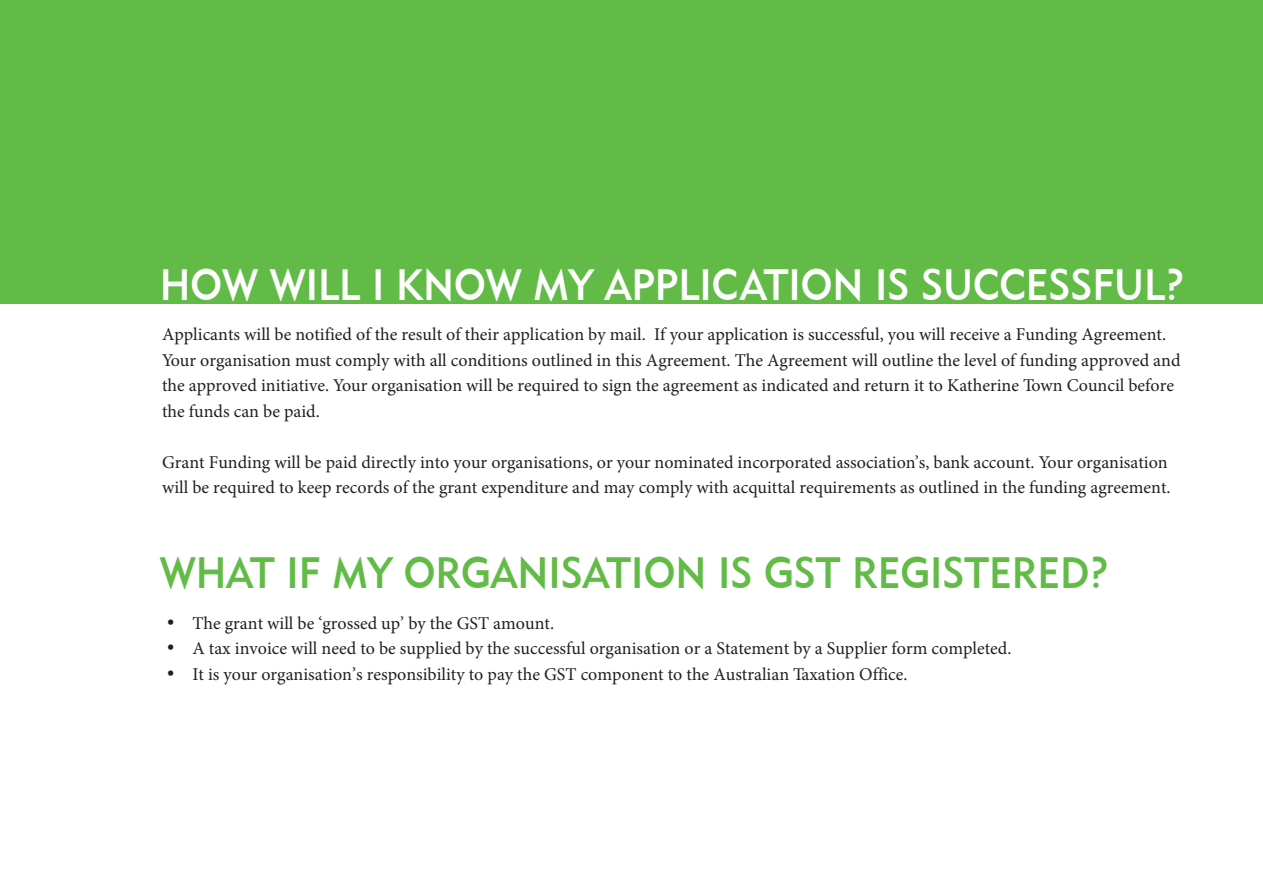
<style>
.page{position:relative;width:1263px;height:893px;background:#fff}
.page>*{position:absolute;margin:0;border:0;box-sizing:border-box;transform-origin:0 0}
.t1{font:43.8px "Geometric 415 BT Medium A";color:#fff;scale:.93 1}
.t2{font:43.8px "Geometric 415 BT Medium A";color:#62bb47;scale:.93 1}
.t3{font:18px/25.5px "Minion Pro";color:#231f20}
.s1{font-family:"Geometric 415 BT Lite A"}
</style>
<div class="page">
<div style="left:0;top:0;width:1263px;height:304px;background:#62bb47"></div>
<p class="t1" style="left:160px;top:258px;width:1104px">HOW WILL I KNOW MY APPLICATION IS SUCCESSFUL?</p>
<p class="t3" style="left:162px;top:321px;width:1020px">Applicants will be notified of the result of their application by mail. If your application is successful, you will receive a Funding Agreement.<br>Your organisation must comply with all conditions outlined in this Agreement. The Agreement will outline the level of funding approved and the approved initiative. Your organisation will be required to sign the agreement as indicated and return it to Katherine Town Council before the funds can be paid.</p>
<p class="t3" style="left:162px;top:449px;width:1010px">Grant Funding will be paid directly into your organisations, or your nominated incorporated association’s, bank account. Your organisation will be required to keep records of the grant expenditure and may comply with acquittal requirements as outlined in the funding agreement.</p>
<p class="t2" style="left:160px;top:546px;width:1023px">WHAT IF MY ORGANISATION IS GST REGISTERED?</p>
<p class="t3" style="left:165px;top:610px;width:390px"><span class="s1">•</span> The grant will be ‘grossed up’ by the GST amount.</p>
<p class="t3" style="left:165px;top:635px;width:848px"><span class="s1">•</span> A tax invoice will need to be supplied by the successful organisation or a Statement by a Supplier form completed.</p>
<p class="t3" style="left:165px;top:661px;width:744px"><span class="s1">•</span> It is your organisation’s responsibility to pay the GST component to the Australian Taxation Office.</p>
</div>
